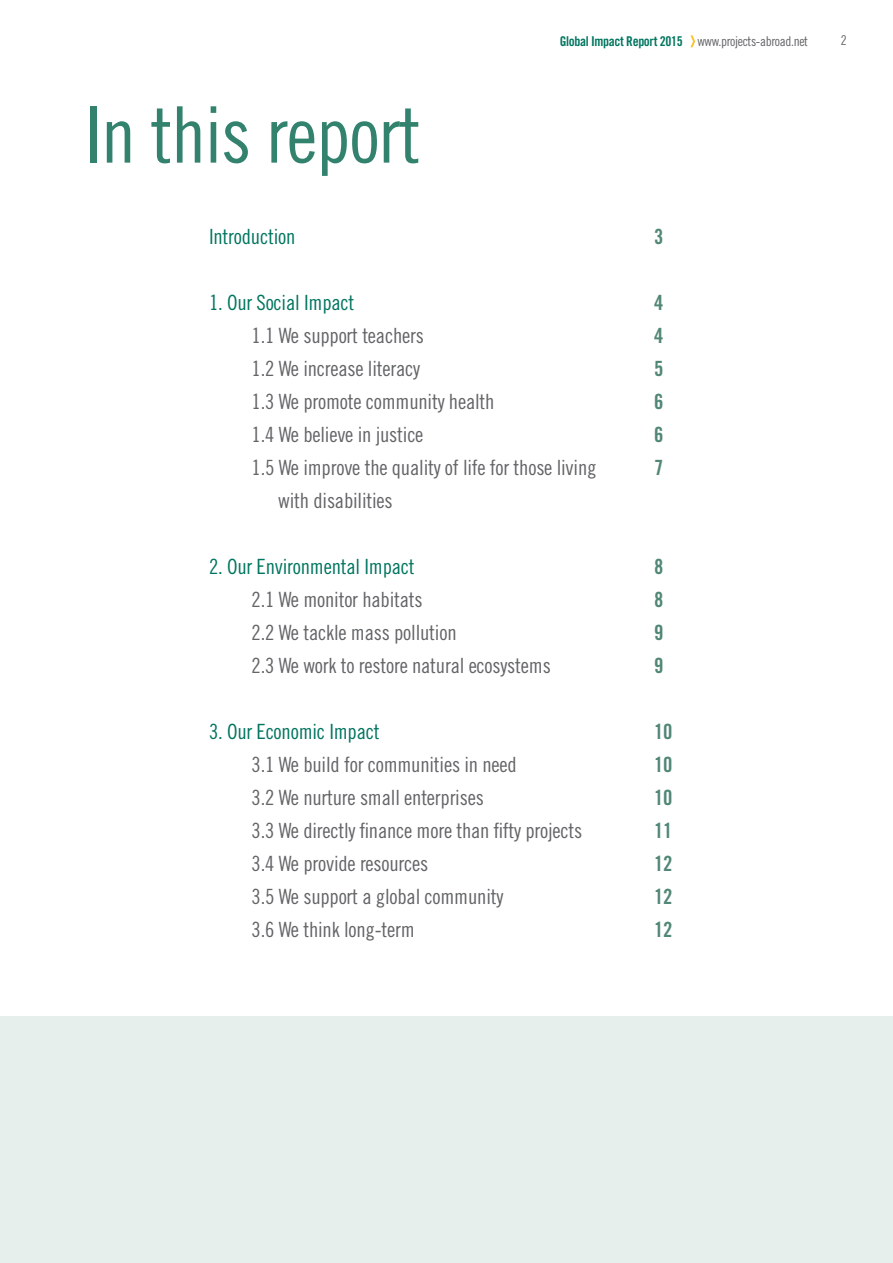
<style>
.page{position:relative;width:893px;height:1263px;background:#fff}
.page>*{position:absolute;margin:0;border:0;box-sizing:border-box;transform-origin:0 0}
.t1{font:78px "Trade Gothic LT Std Cn 18";letter-spacing:-.015em;color:#32826e}
.t2{font:21px/33px "Trade Gothic LT Std Cn 18";letter-spacing:-.01em;color:#636466}
.t3{font:21px "Trade Gothic LT Std Cn 18";letter-spacing:-.01em;color:#01755f}
.t4{font:21px/33px "Trade Gothic LT Std Bd Cn 20";letter-spacing:-.03em;color:#518776;text-align:justify}
.t5{font:13.5px "Trade Gothic LT Std Cn 18";letter-spacing:-.025em;color:#636466}
.s1{font-family:"Trade Gothic LT Std Bd Cn 20";color:#01755f}
</style>
<div class="page">
<svg style="left:690px;top:35px;width:5px;height:12px"></svg>
<div style="left:0;top:1016px;width:893px;height:247px;background:#e7efec"></div>
<h1 class="t1" style="left:85px;top:89px;width:337px">In this report</h1>
<p class="t3" style="left:209px;top:224px;width:88px">Introduction</p>
<p class="t5" style="left:560px;top:33px;width:250px"><span class="s1">Global Impact Report 2015</span> www.projects-abroad.net</p>
<p class="t5" style="left:841px;top:32px;width:7px">2</p>
<p class="t4" style="left:654px;top:220px;width:11px">3</p>
<p class="t3" style="left:209px;top:290px;width:147px">1. Our Social Impact</p>
<p class="t2" style="left:252px;top:319px;width:174px">1.1 We support teachers</p>
<p class="t2" style="left:252px;top:352px;width:170px">1.2 We increase literacy</p>
<p class="t2" style="left:252px;top:385px;width:244px">1.3 We promote community health</p>
<p class="t2" style="left:252px;top:418px;width:173px">1.4 We believe in justice</p>
<p class="t2" style="left:252px;top:451px;width:346px">1.5 We improve the quality of life for those living</p>
<p class="t2" style="left:278px;top:484px;width:116px">with disabilities</p>
<p class="t3" style="left:209px;top:554px;width:207px">2. Our Environmental Impact</p>
<p class="t2" style="left:252px;top:583px;width:301px">2.1 We monitor habitats<br>2.2 We tackle mass pollution<br>2.3 We work to restore natural ecosystems</p>
<p class="t3" style="left:209px;top:719px;width:172px">3. Our Economic Impact</p>
<p class="t2" style="left:252px;top:748px;width:332px">3.1 We build for communities in need<br>3.2 We nurture small enterprises<br>3.3 We directly finance more than fifty projects<br>3.4 We provide resources<br>3.5 We support a global community<br>3.6 We think long-term</p>
<p class="t4" style="left:654px;top:286px;width:11px">4<br>4<br>5<br>6<br>6<br>7</p>
<p class="t4" style="left:654px;top:550px;width:11px">8<br>8<br>9<br>9</p>
<p class="t4" style="left:654px;top:714px;width:20px">10<br>10<br>10<br>11<br>12<br>12<br>12</p>
</div>
